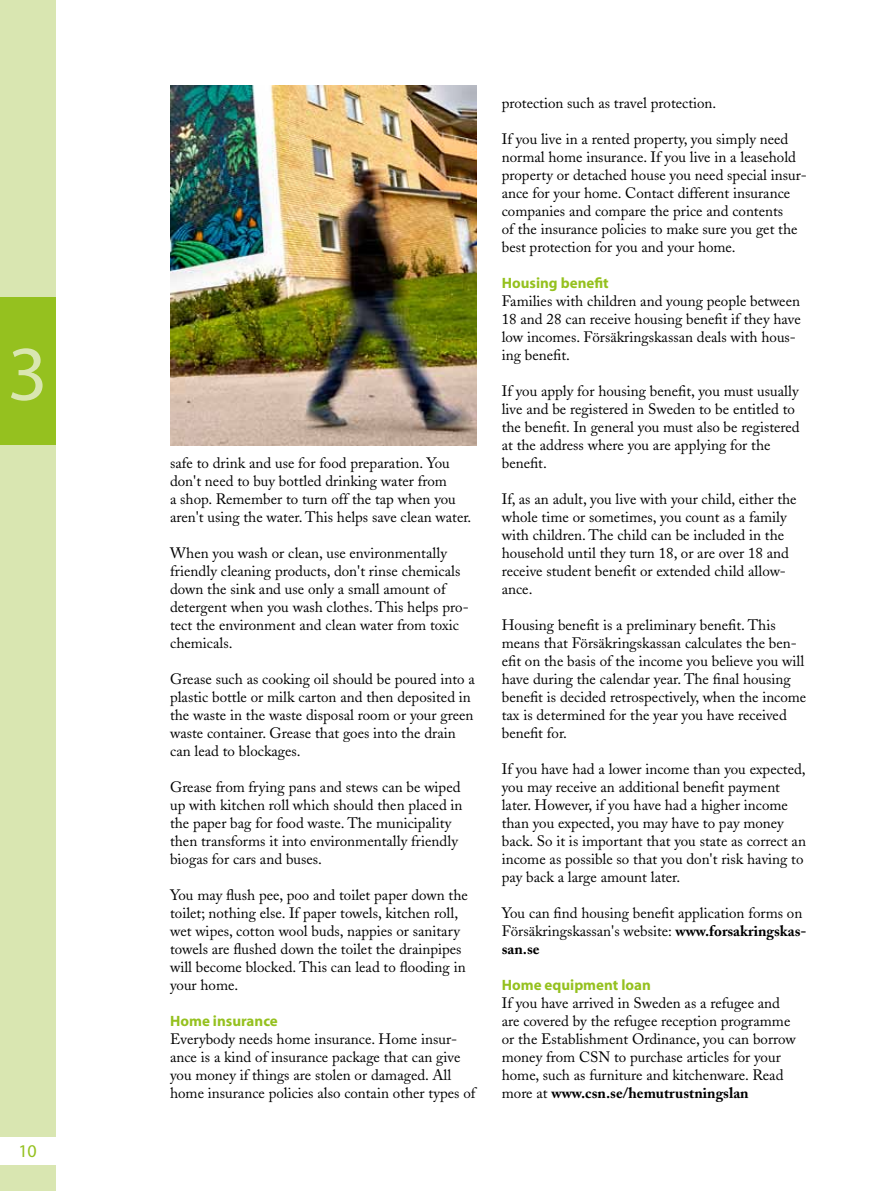
<style>
.page{position:relative;width:893px;height:1191px;background:#fff}
.page>*{position:absolute;margin:0;border:0;box-sizing:border-box;transform-origin:0 0}
.t1{font:78px "Myriad";color:#d9e6b1}
.t2{font:18px "Myriad";color:#95c11f}
.t3{font:15px/18px "Adobe Caslon";color:#000}
.t4{font:700 15px "Myriad";color:#95c11f}
.s1{font-weight:700}
</style>
<div class="page">
<div style="left:0;top:0;width:55px;height:148px;background:#d9e6b1"></div>
<div style="left:0;top:148px;width:55px;height:149px;background:#d9e6b1"></div>
<div style="left:0;top:297px;width:55px;height:148px;background:#95c11f"></div>
<div style="left:0;top:445px;width:55px;height:149px;background:#d9e6b1"></div>
<div style="left:0;top:594px;width:55px;height:149px;background:#d9e6b1"></div>
<div style="left:0;top:743px;width:55px;height:149px;background:#d9e6b1"></div>
<div style="left:0;top:892px;width:55px;height:149px;background:#d9e6b1"></div>
<div style="left:0;top:1041px;width:55px;height:150px;background:#d9e6b1"></div>
<img style="left:170px;top:85px;width:306px;height:360px">
<div style="left:0;top:1136px;width:85px;height:28px;background:#fff"></div>
<h1 class="t1" style="left:8px;top:335px;width:42px">3</h1>
<p class="t2" style="left:18px;top:1141px;width:20px">10</p>
<p class="t3" style="left:170px;top:454px;width:303px">safe to drink and use for food preparation. You don't need to buy bottled drinking water from<br>a shop. Remember to turn off the tap when you aren't using the water. This helps save clean water.</p>
<p class="t3" style="left:170px;top:544px;width:300px">When you wash or clean, use environmentally friendly cleaning products, don't rinse chemicals down the sink and use only a small amount of detergent when you wash clothes. This helps pro&shy;tect the environment and clean water from toxic chemicals.</p>
<p class="t3" style="left:170px;top:670px;width:306px">Grease such as cooking oil should be poured into a plastic bottle or milk carton and then deposited in the waste in the waste disposal room or your green waste container. Grease that goes into the drain can lead to blockages.</p>
<p class="t3" style="left:170px;top:778px;width:294px">Grease from frying pans and stews can be wiped up with kitchen roll which should then placed in the paper bag for food waste. The municipality then transforms it into environmentally friendly biogas for cars and buses.</p>
<p class="t3" style="left:170px;top:886px;width:299px">You may flush pee, poo and toilet paper down the toilet; nothing else. If paper towels, kitchen roll, wet wipes, cotton wool buds, nappies or sanitary towels are flushed down the toilet the drainpipes will become blocked. This can lead to flooding in your home.</p>
<p class="t4" style="left:170px;top:1013px;width:109px">Home insurance</p>
<p class="t3" style="left:170px;top:1030px;width:307px">Everybody needs home insurance. Home insur&shy;ance is a kind of insurance package that can give you money if things are stolen or damaged. All home insurance policies also contain other types of</p>
<p class="t3" style="left:502px;top:94px;width:216px">protection such as travel protection.</p>
<p class="t3" style="left:502px;top:130px;width:307px">If you live in a rented property, you simply need normal home insurance. If you live in a leasehold property or detached house you need special insur&shy;ance for your home. Contact different insurance companies and compare the price and contents<br>of the insurance policies to make sure you get the best protection for you and your home.</p>
<p class="t4" style="left:502px;top:275px;width:108px">Housing benefit</p>
<p class="t3" style="left:502px;top:292px;width:301px">Families with children and young people between 18 and 28 can receive housing benefit if they have low incomes. Försäkringskassan deals with hous&shy;ing benefit.</p>
<p class="t3" style="left:502px;top:382px;width:299px">If you apply for housing benefit, you must usually live and be registered in Sweden to be entitled to the benefit. In general you must also be registered at the address where you are applying for the benefit.</p>
<p class="t3" style="left:502px;top:490px;width:296px">If, as an adult, you live with your child, either the whole time or sometimes, you count as a family with children. The child can be included in the household until they turn 18, or are over 18 and receive student benefit or extended child allow&shy;ance.</p>
<p class="t3" style="left:502px;top:616px;width:306px">Housing benefit is a preliminary benefit. This means that Försäkringskassan calculates the ben&shy;efit on the basis of the income you believe you will have during the calendar year. The final housing benefit is decided retrospectively, when the income tax is determined for the year you have received benefit for.</p>
<p class="t3" style="left:502px;top:760px;width:306px">If you have had a lower income than you expected, you may receive an additional benefit payment later. However, if you have had a higher income than you expected, you may have to pay money back. So it is important that you state as correct an income as possible so that you don't risk having to pay back a large amount later.</p>
<p class="t3" style="left:502px;top:904px;width:306px">You can find housing benefit application forms on<br>Försäkringskassan's website: <span class="s1">www.forsakringskas&shy;san.se</span></p>
<p class="t4" style="left:502px;top:977px;width:151px">Home equipment loan</p>
<p class="t3" style="left:502px;top:994px;width:295px">If you have arrived in Sweden as a refugee and are covered by the refugee reception programme or the Establishment Ordinance, you can borrow money from CSN to purchase articles for your home, such as furniture and kitchenware. Read more at <span class="s1">www.csn.se/hemutrustningslan</span></p>
</div>
